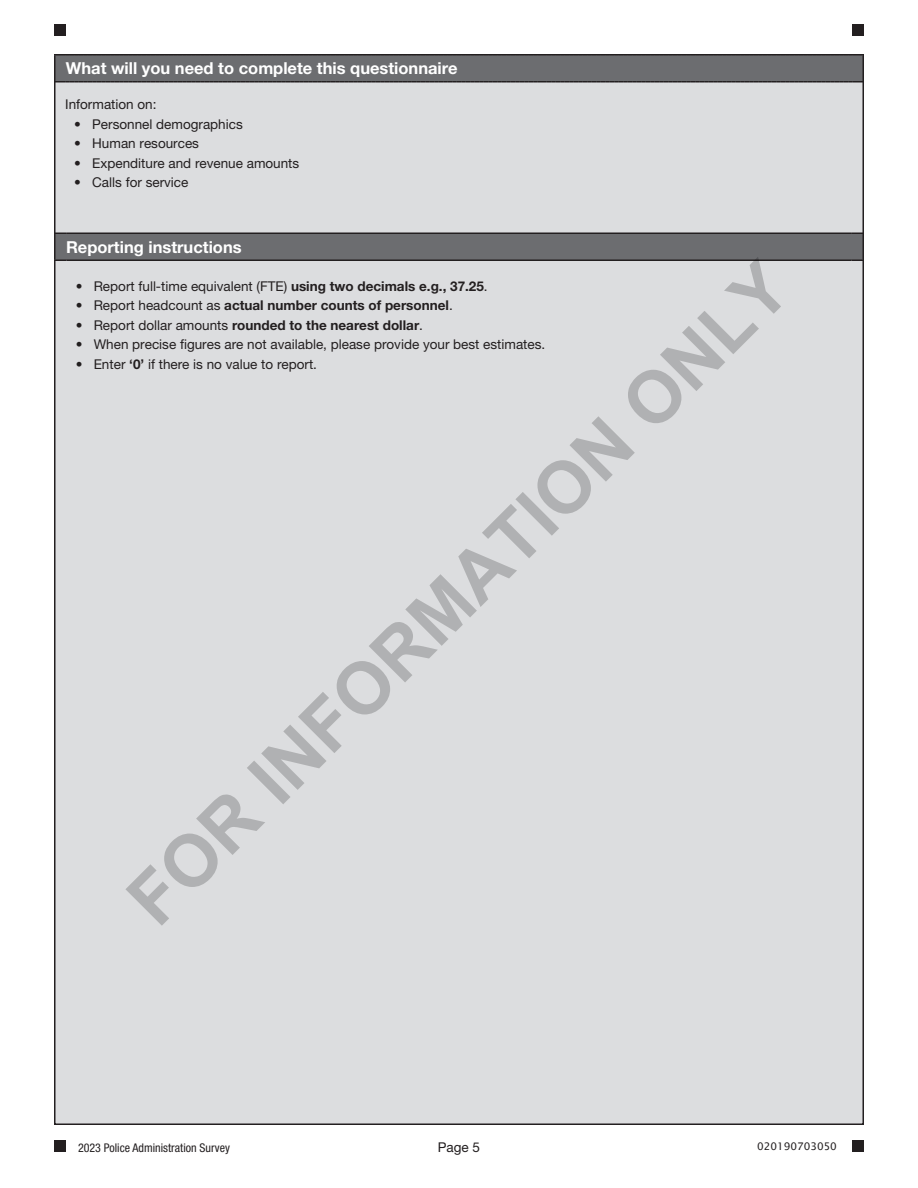
<style>
.page{position:relative;width:918px;height:1188px;background:#fff}
.page>*{position:absolute;margin:0;border:0;box-sizing:border-box;transform-origin:0 0}
.t1{font:700 72px "Arial";color:rgb(0 0 0/.2)}
.Section_title{font:700 16.5px "Helvetica Neue LT Pro";color:#fff}
.t2{font:13.5px "Helvetica Neue LT Pro";color:#231f20}
.t3{font:700 13.5px "Helvetica Neue LT Pro";color:#231f20}
.t4{font:condensed 12px "Helvetica Neue LT Pro";color:#231f20}
.t5{font:10.5px "Lucida Sans Unicode";color:#231f20}
.s1{font-weight:700}
.s2{font-weight:400}
</style>
<div class="page">
<div style="left:54px;top:24px;width:12px;height:12px;background:#231f20"></div>
<div style="left:852px;top:24px;width:12px;height:12px;background:#231f20"></div>
<div style="left:54px;top:1140px;width:12px;height:12px;background:#231f20"></div>
<div style="left:852px;top:1140px;width:12px;height:12px;background:#231f20"></div>
<div style="left:55px;top:55px;width:808px;height:1069px;background:#dcdddf"></div>
<div style="left:55px;top:55px;width:808px;height:27px;background:#6c6d70"></div>
<hr style="left:54px;top:56px;width:2px;height:25px;background:#231f20">
<svg style="left:54px;top:54px;width:810px;height:2px;background:#353233"></svg>
<hr style="left:862px;top:56px;width:2px;height:25px;background:#231f20">
<svg style="left:54px;top:81px;width:810px;height:1px"></svg>
<div style="left:55px;top:233px;width:808px;height:27px;background:#6c6d70"></div>
<svg style="left:54px;top:232px;width:13px;height:2px"></svg>
<hr style="left:54px;top:234px;width:2px;height:26px;background:#231f20">
<hr style="left:67px;top:232px;width:784px;height:2px;background:#231f20">
<svg style="left:851px;top:232px;width:13px;height:2px"></svg>
<hr style="left:862px;top:234px;width:2px;height:26px;background:#231f20">
<svg style="left:54px;top:260px;width:13px;height:1px"></svg>
<hr style="left:67px;top:260px;width:784px;height:1px;background:#231f20">
<svg style="left:851px;top:260px;width:13px;height:1px"></svg>
<p class="Section_title" style="left:66px;top:58px;width:393px">What will you need to complete this questionnaire</p>
<p class="t2" style="left:65px;top:97px;width:93px">Information on:</p>
<p class="t2" style="left:74px;top:116px;width:170px">• Personnel demographics</p>
<p class="t2" style="left:74px;top:136px;width:126px">• Human resources</p>
<p class="t2" style="left:74px;top:155px;width:227px">• Expenditure and revenue amounts</p>
<p class="t2" style="left:74px;top:175px;width:116px">• Calls for service</p>
<p class="Section_title" style="left:66px;top:237px;width:177px">Reporting instructions</p>
<p class="t2" style="left:76px;top:278px;width:413px">• Report full-time equivalent (FTE) <span class="s1">using two decimals e.g., 37.25</span>.</p>
<p class="t3" style="left:76px;top:297px;width:379px"><span class="s2">• Report headcount as</span> actual number counts of personnel<span class="s2">.</span></p>
<p class="t3" style="left:76px;top:317px;width:349px"><span class="s2">• Report dollar amounts</span> rounded to the nearest dollar<span class="s2">.</span></p>
<p class="t2" style="left:76px;top:337px;width:471px">• When precise figures are not available, please provide your best estimates.</p>
<p class="t2" style="left:76px;top:356px;width:243px">• Enter <span class="s1">‘0’</span> if there is no value to report.</p>
<h1 class="t1" style="left:107px;top:878px;width:901px;rotate:-45deg">FOR INFORMATION ONLY</h1>
<p class="t4" style="left:78px;top:1140px;width:153px">2023 Police Administration Survey</p>
<p class="t2" style="left:438px;top:1139px;width:44px">Page 5</p>
<p class="t5" style="left:757px;top:1138px;width:81px">020190703050</p>
</div>
